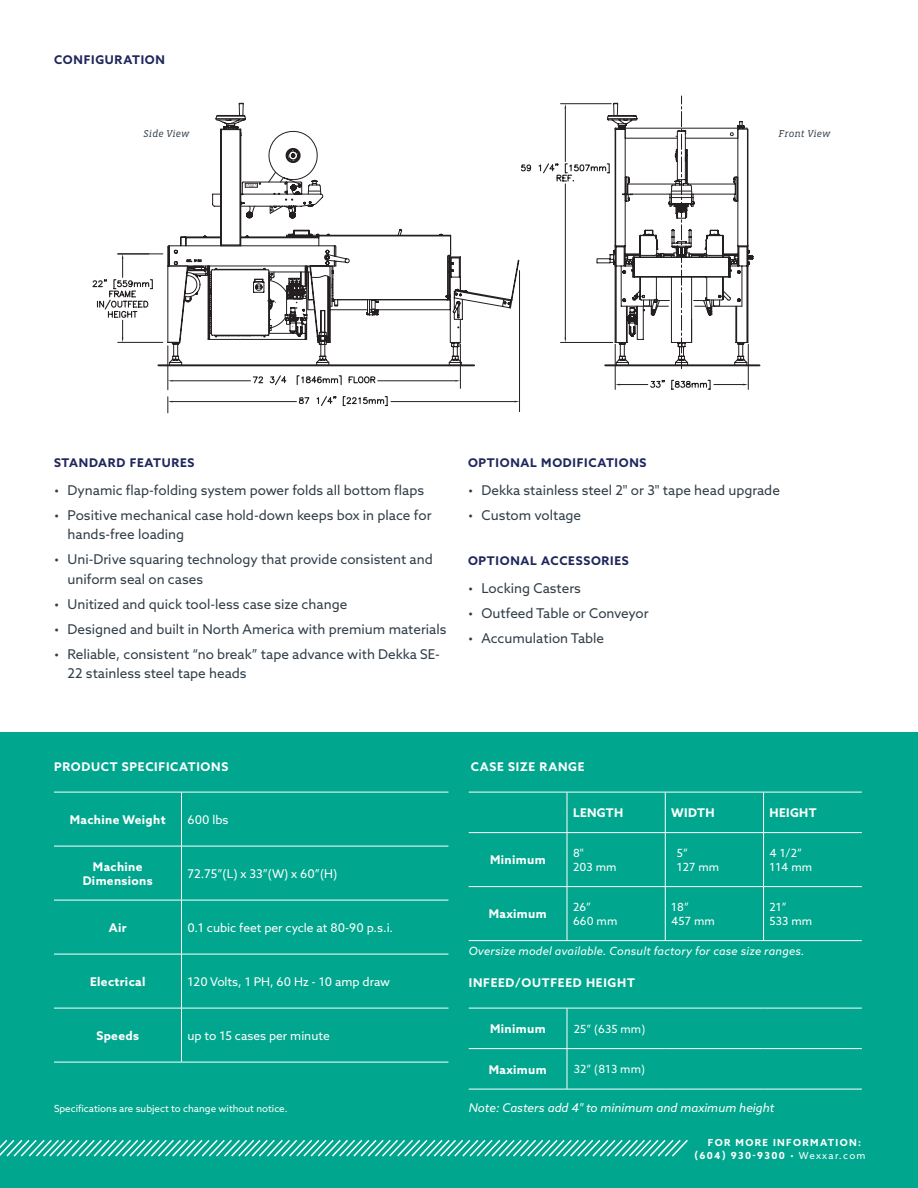
<style>
.page{position:relative;width:918px;height:1188px;background:#fff}
.page>*{position:absolute;margin:0;border:0;box-sizing:border-box;transform-origin:0 0}
.t1{font:13.5px/19.5px "Azo Sans";color:#313e48}
.t2{font:12px "Azo Sans";color:#fff}
.CH-L_Chart_Label{font:700 12px/14.4px "Azo Sans";letter-spacing:.03em;color:#fff;text-align:center}
.H7_-_Heading_Blue{font:700 12px "Azo Sans";letter-spacing:.06em;color:#1f265b}
.H7_-_Heading_White{font:700 12px "Azo Sans";letter-spacing:.06em;color:#fff}
.BenefitsRow{font:italic 12px "Azo Sans";color:#fff}
.CH-B_Chart_Body{font:11.25px/13.5px "Azo Sans";letter-spacing:.01em;color:#fff}
.Features_Row{font:italic 11.25px "Azo Sans";letter-spacing:.015em;color:#fff}
.B5_-_Captions{font:italic 10.2px "Vista Slab OTCE";letter-spacing:.01em;color:#313e48}
.Descriptions{font:9.75px "Azo Sans";color:#fff}
.Descriptions-2{font:700 9.75px/12.8px "Azo Sans";letter-spacing:.14em;color:#fff}
.s1{font-weight:400}
</style>
<div class="page">
<svg style="left:92px;top:254px;width:61px;height:88px"></svg>
<hr style="left:118px;top:342px;width:45px;height:1px;background:#231f20">
<hr style="left:118px;top:254px;width:45px;height:1px;background:#231f20">
<hr style="left:158px;top:364px;width:316px;height:2px;background:#231f20">
<hr style="left:605px;top:364px;width:155px;height:2px;background:#231f20">
<svg style="left:167px;top:96px;width:583px;height:317px"></svg>
<div style="left:0;top:732px;width:918px;height:456px;background:#00a78e"></div>
<svg style="left:0;top:1140px;width:688px;height:17px"></svg>
<hr style="left:469px;top:792px;width:98px;height:1px;background:#fff">
<hr style="left:567px;top:792px;width:98px;height:1px;background:#fff">
<hr style="left:567px;top:792px;width:1px;height:40px;background:#fff">
<hr style="left:665px;top:792px;width:99px;height:1px;background:#fff">
<hr style="left:665px;top:792px;width:1px;height:40px;background:#fff">
<hr style="left:764px;top:792px;width:98px;height:1px;background:#fff">
<hr style="left:763px;top:792px;width:1px;height:40px;background:#fff">
<hr style="left:469px;top:832px;width:98px;height:1px;background:#fff">
<hr style="left:567px;top:832px;width:98px;height:1px;background:#fff">
<hr style="left:567px;top:833px;width:1px;height:53px;background:#fff">
<hr style="left:665px;top:832px;width:99px;height:1px;background:#fff">
<hr style="left:665px;top:833px;width:1px;height:53px;background:#fff">
<hr style="left:764px;top:832px;width:98px;height:1px;background:#fff">
<hr style="left:763px;top:833px;width:1px;height:53px;background:#fff">
<hr style="left:469px;top:886px;width:98px;height:1px;background:#fff">
<hr style="left:567px;top:886px;width:98px;height:1px;background:#fff">
<hr style="left:567px;top:887px;width:1px;height:53px;background:#fff">
<hr style="left:665px;top:886px;width:99px;height:1px;background:#fff">
<hr style="left:665px;top:887px;width:1px;height:53px;background:#fff">
<hr style="left:764px;top:886px;width:98px;height:1px;background:#fff">
<hr style="left:763px;top:887px;width:1px;height:53px;background:#fff">
<hr style="left:469px;top:940px;width:98px;height:1px;background:#fff">
<hr style="left:567px;top:940px;width:98px;height:1px;background:#fff">
<hr style="left:665px;top:940px;width:99px;height:1px;background:#fff">
<hr style="left:764px;top:940px;width:98px;height:1px;background:#fff">
<hr style="left:469px;top:1008px;width:98px;height:1px;background:#fff">
<hr style="left:567px;top:1008px;width:98px;height:1px;background:#fff">
<hr style="left:567px;top:1008px;width:1px;height:40px;background:#fff">
<hr style="left:665px;top:1008px;width:99px;height:1px;background:#fff">
<hr style="left:764px;top:1008px;width:98px;height:1px;background:#fff">
<hr style="left:567px;top:1049px;width:1px;height:40px;background:#fff">
<hr style="left:469px;top:1089px;width:98px;height:1px;background:#fff">
<hr style="left:567px;top:1089px;width:98px;height:1px;background:#fff">
<hr style="left:665px;top:1089px;width:99px;height:1px;background:#fff">
<hr style="left:764px;top:1089px;width:98px;height:1px;background:#fff">
<hr style="left:469px;top:1048px;width:98px;height:1px;background:#fff">
<hr style="left:567px;top:1048px;width:98px;height:1px;background:#fff">
<hr style="left:665px;top:1048px;width:99px;height:1px;background:#fff">
<hr style="left:764px;top:1048px;width:98px;height:1px;background:#fff">
<hr style="left:54px;top:792px;width:128px;height:1px;background:#fff">
<hr style="left:54px;top:846px;width:128px;height:1px;background:#fff">
<hr style="left:54px;top:900px;width:128px;height:1px;background:#fff">
<hr style="left:54px;top:954px;width:128px;height:1px;background:#fff">
<hr style="left:54px;top:1008px;width:128px;height:1px;background:#fff">
<hr style="left:54px;top:1062px;width:128px;height:1px;background:#fff">
<hr style="left:182px;top:792px;width:266px;height:1px;background:#fff">
<hr style="left:181px;top:792px;width:1px;height:54px;background:#fff">
<hr style="left:182px;top:846px;width:266px;height:1px;background:#fff">
<hr style="left:181px;top:846px;width:1px;height:54px;background:#fff">
<hr style="left:182px;top:900px;width:266px;height:1px;background:#fff">
<hr style="left:181px;top:900px;width:1px;height:54px;background:#fff">
<hr style="left:182px;top:954px;width:266px;height:1px;background:#fff">
<hr style="left:181px;top:954px;width:1px;height:54px;background:#fff">
<hr style="left:182px;top:1008px;width:266px;height:1px;background:#fff">
<hr style="left:181px;top:1008px;width:1px;height:54px;background:#fff">
<hr style="left:182px;top:1062px;width:266px;height:1px;background:#fff">
<p class="H7_-_Heading_Blue" style="left:54px;top:52px;width:112px">CONFIGURATION</p>
<p class="B5_-_Captions" style="left:144px;top:128px;width:47px">Side View</p>
<p class="B5_-_Captions" style="left:778px;top:128px;width:54px">Front View</p>
<p class="H7_-_Heading_Blue" style="left:54px;top:455px;width:142px">STANDARD FEATURES</p>
<p class="t1" style="left:54px;top:480px;width:372px">• Dynamic flap-folding system power folds all bottom flaps</p>
<p class="t1" style="left:68px;top:505px;width:366px;text-indent:-14px">• Positive mechanical case hold-down keeps box in place for hands-free loading</p>
<p class="t1" style="left:68px;top:550px;width:367px;text-indent:-14px">• Uni-Drive squaring technology that provide consistent and uniform seal on cases</p>
<p class="t1" style="left:54px;top:594px;width:295px">• Unitized and quick tool-less case size change</p>
<p class="t1" style="left:54px;top:619px;width:394px">• Designed and built in North America with premium materials</p>
<p class="t1" style="left:68px;top:644px;width:374px;text-indent:-14px">• Reliable, consistent “no break” tape advance with Dekka SE-<br>22 stainless steel tape heads</p>
<p class="H7_-_Heading_Blue" style="left:468px;top:455px;width:180px">OPTIONAL MODIFICATIONS</p>
<p class="t1" style="left:468px;top:480px;width:313px">• Dekka stainless steel 2" or 3" tape head upgrade</p>
<p class="t1" style="left:468px;top:505px;width:115px">• Custom voltage</p>
<p class="H7_-_Heading_Blue" style="left:468px;top:552px;width:162px">OPTIONAL ACCESSORIES</p>
<p class="t1" style="left:468px;top:578px;width:115px">• Locking Casters</p>
<p class="t1" style="left:468px;top:603px;width:182px">• Outfeed Table or Conveyor</p>
<p class="t1" style="left:468px;top:628px;width:138px">• Accumulation Table</p>
<p class="H7_-_Heading_White" style="left:54px;top:759px;width:176px">PRODUCT SPECIFICATIONS</p>
<p class="CH-L_Chart_Label" style="left:70px;top:812px;width:97px">Machine Weight</p>
<p class="t2" style="left:188px;top:812px;width:43px">600 lbs</p>
<p class="CH-L_Chart_Label" style="left:83px;top:859px;width:72px">Machine<br>Dimensions</p>
<p class="t2" style="left:188px;top:866px;width:151px">72.75”(L) x 33”(W) x 60”(H)</p>
<p class="CH-L_Chart_Label" style="left:109px;top:920px;width:19px">Air</p>
<p class="t2" style="left:188px;top:920px;width:207px">0.1 cubic feet per cycle at 80-90 p.s.i.</p>
<p class="CH-L_Chart_Label" style="left:90px;top:974px;width:57px">Electrical</p>
<p class="t2" style="left:188px;top:974px;width:204px">120 Volts, 1 PH, 60 Hz - 10 amp draw</p>
<p class="CH-L_Chart_Label" style="left:96px;top:1028px;width:44px">Speeds</p>
<p class="t2" style="left:188px;top:1028px;width:144px">up to 15 cases per minute</p>
<p class="Descriptions" style="left:54px;top:1102px;width:235px">Specifications are subject to change without notice.</p>
<p class="H7_-_Heading_White" style="left:471px;top:759px;width:115px">CASE SIZE RANGE</p>
<p class="CH-L_Chart_Label" style="left:490px;top:853px;width:57px">Minimum</p>
<p class="CH-L_Chart_Label" style="left:573px;top:805px;width:52px">LENGTH</p>
<p class="CH-L_Chart_Label" style="left:671px;top:805px;width:45px">WIDTH</p>
<p class="CH-L_Chart_Label" style="left:770px;top:805px;width:49px">HEIGHT</p>
<p class="CH-B_Chart_Body" style="left:573px;top:846px;width:12px">8"</p>
<p class="CH-B_Chart_Body" style="left:573px;top:860px;width:45px">203 mm</p>
<p class="CH-B_Chart_Body" style="left:677px;top:846px;width:13px">5”</p>
<p class="CH-B_Chart_Body" style="left:677px;top:860px;width:44px">127 mm</p>
<p class="CH-B_Chart_Body" style="left:770px;top:846px;width:44px">4 1/2”<br>114 mm</p>
<p class="CH-B_Chart_Body" style="left:770px;top:900px;width:19px">21”</p>
<p class="CH-B_Chart_Body" style="left:770px;top:914px;width:44px">533 mm</p>
<p class="Features_Row" style="left:469px;top:944px;width:337px">Oversize model available. Consult factory for case size ranges.</p>
<p class="CH-B_Chart_Body" style="left:573px;top:900px;width:20px">26”</p>
<p class="CH-B_Chart_Body" style="left:573px;top:914px;width:46px">660 mm</p>
<p class="CH-B_Chart_Body" style="left:671px;top:900px;width:19px">18”</p>
<p class="CH-B_Chart_Body" style="left:671px;top:914px;width:45px">457 mm</p>
<p class="CH-L_Chart_Label" style="left:489px;top:907px;width:59px">Maximum</p>
<p class="H7_-_Heading_White" style="left:469px;top:974px;width:168px">INFEED/OUTFEED HEIGHT</p>
<p class="CH-L_Chart_Label" style="left:490px;top:1021px;width:57px">Minimum</p>
<p class="CH-B_Chart_Body" style="left:574px;top:1022px;width:73px">25” (635 mm)</p>
<p class="CH-L_Chart_Label" style="left:489px;top:1062px;width:59px">Maximum</p>
<p class="CH-B_Chart_Body" style="left:574px;top:1062px;width:73px">32” (813 mm)</p>
<p class="BenefitsRow" style="left:469px;top:1099px;width:307px">Note: Casters add 4" to minimum and maximum height</p>
<p class="Descriptions-2" style="left:694px;top:1136px;width:173px;text-indent:14px">FOR MORE INFORMATION: (604) 930-9300 <span class="s1">• Wexxar.com</span></p>
</div>
